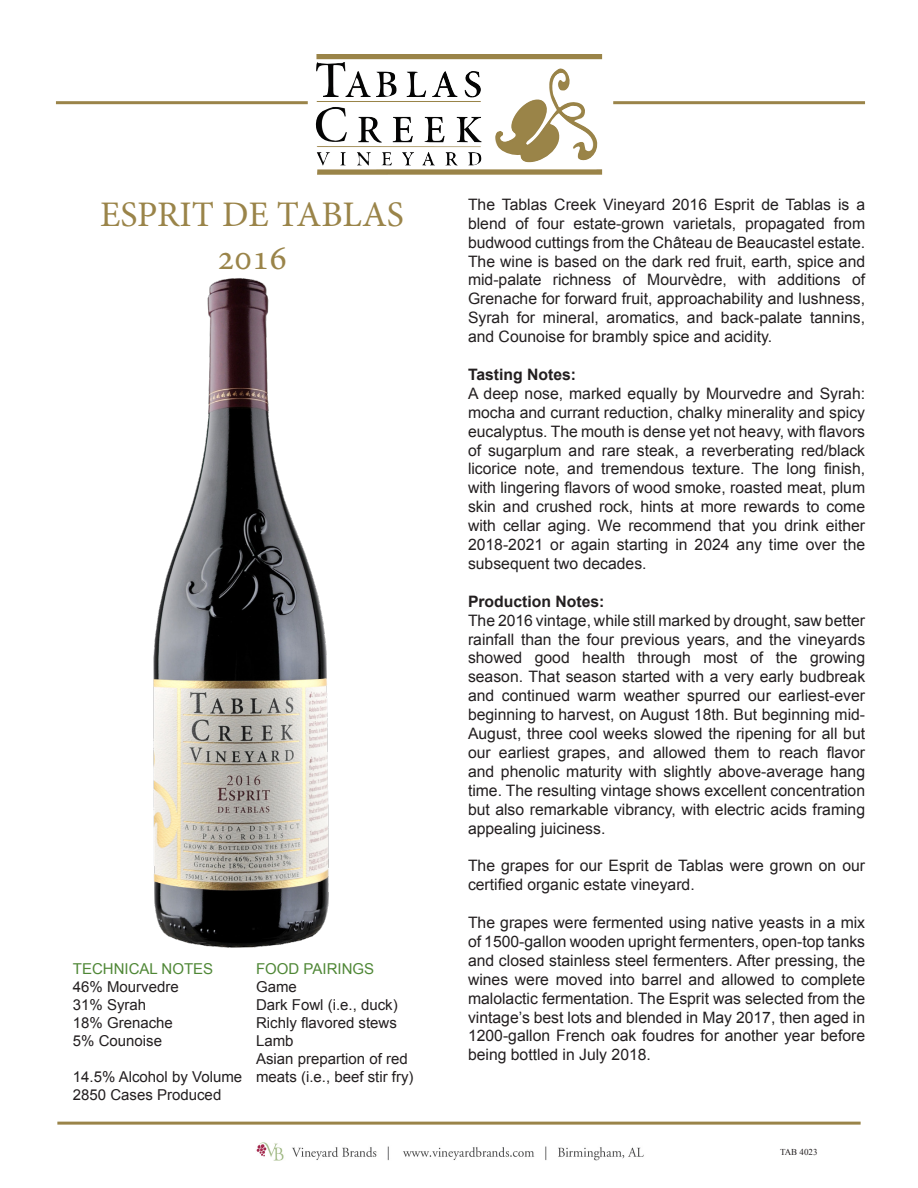
<style>
.page{position:relative;width:918px;height:1188px;background:#fff}
.page>*{position:absolute;margin:0;border:0;box-sizing:border-box;transform-origin:0 0}
.t1{font:36px "Minion Pro";color:#9a8449}
.t2{font:15.75px/18.9px "Arial";color:#231f20;text-align:justify}
.t3{font:700 15.75px "Arial";color:#231f20}
.t4{font:15px/18px "Arial";color:#231f20}
.t5{font:15px "Arial";color:#4f8736}
.t6{font:9px "Times New Roman";color:#231f20}
</style>
<div class="page">
<img style="left:256px;top:1142px;width:388px;height:19px">
<hr style="left:57px;top:1122px;width:804px;height:3px;background:#9a8449">
<img style="left:316px;top:54px;width:286px;height:111px">
<hr style="left:613px;top:101px;width:252px;height:3px;background:#9a8449">
<hr style="left:56px;top:101px;width:252px;height:3px;background:#9a8449">
<img style="left:153px;top:278px;width:176px;height:670px">
<p class="t1" style="left:100px;top:190px;width:305px">ESPRIT DE TABLAS</p>
<p class="t1" style="left:217px;top:233px;width:71px">2016</p>
<p class="t5" style="left:73px;top:959px;width:142px">TECHNICAL NOTES</p>
<p class="t4" style="left:73px;top:978px;width:107px">46% Mourvedre</p>
<p class="t4" style="left:73px;top:996px;width:75px">31% Syrah</p>
<p class="t4" style="left:73px;top:1014px;width:102px">18% Grenache</p>
<p class="t4" style="left:73px;top:1032px;width:91px">5% Counoise</p>
<p class="t4" style="left:73px;top:1068px;width:171px">14.5% Alcohol by Volume<br>2850 Cases Produced</p>
<p class="t5" style="left:256px;top:959px;width:120px">FOOD PAIRINGS</p>
<p class="t4" style="left:256px;top:978px;width:42px">Game</p>
<p class="t4" style="left:256px;top:996px;width:143px">Dark Fowl (i.e., duck)</p>
<p class="t4" style="left:256px;top:1014px;width:142px">Richly flavored stews</p>
<p class="t4" style="left:256px;top:1032px;width:39px">Lamb</p>
<p class="t4" style="left:256px;top:1050px;width:159px">Asian prepartion of red meats (i.e., beef stir fry)</p>
<p class="t2" style="left:468px;top:195px;width:399px">The Tablas Creek Vineyard 2016 Esprit de Tablas is a blend of four estate-grown varietals, propagated from budwood cuttings from the Château de Beaucastel estate.<br>The wine is based on the dark red fruit, earth, spice and mid-palate richness of Mourvèdre, with additions of Grenache for forward fruit, approachability and lushness, Syrah for mineral, aromatics, and back-palate tannins, and Counoise for brambly spice and acidity.</p>
<p class="t3" style="left:468px;top:364px;width:110px">Tasting Notes:</p>
<p class="t2" style="left:468px;top:384px;width:399px">A deep nose, marked equally by Mourvedre and Syrah: mocha and currant reduction, chalky minerality and spicy eucalyptus. The mouth is dense yet not heavy, with flavors of sugarplum and rare steak, a reverberating red/black licorice note, and tremendous texture. The long finish, with lingering flavors of wood smoke, roasted meat, plum skin and crushed rock, hints at more rewards to come with cellar aging. We recommend that you drink either 2018-2021 or again starting in 2024 any time over the subsequent two decades.</p>
<p class="t3" style="left:468px;top:591px;width:138px">Production Notes:</p>
<p class="t2" style="left:468px;top:611px;width:399px">The 2016 vintage, while still marked by drought, saw better rainfall than the four previous years, and the vineyards showed good health through most of the growing season. That season started with a very early budbreak and continued warm weather spurred our earliest-ever beginning to harvest, on August 18th. But beginning mid-August, three cool weeks slowed the ripening for all but our earliest grapes, and allowed them to reach flavor and phenolic maturity with slightly above-average hang time. The resulting vintage shows excellent concentration but also remarkable vibrancy, with electric acids framing appealing juiciness.</p>
<p class="t2" style="left:468px;top:857px;width:399px">The grapes for our Esprit de Tablas were grown on our certified organic estate vineyard.</p>
<p class="t2" style="left:468px;top:913px;width:399px">The grapes were fermented using native yeasts in a mix of 1500-gallon wooden upright fermenters, open-top tanks and closed stainless steel fermenters. After pressing, the wines were moved into barrel and allowed to complete malolactic fermentation. The Esprit was selected from the vintage’s best lots and blended in May 2017, then aged in 1200-gallon French oak foudres for another year before being bottled in July 2018.</p>
<p class="t6" style="left:780px;top:1145px;width:39px">TAB 4023</p>
</div>
